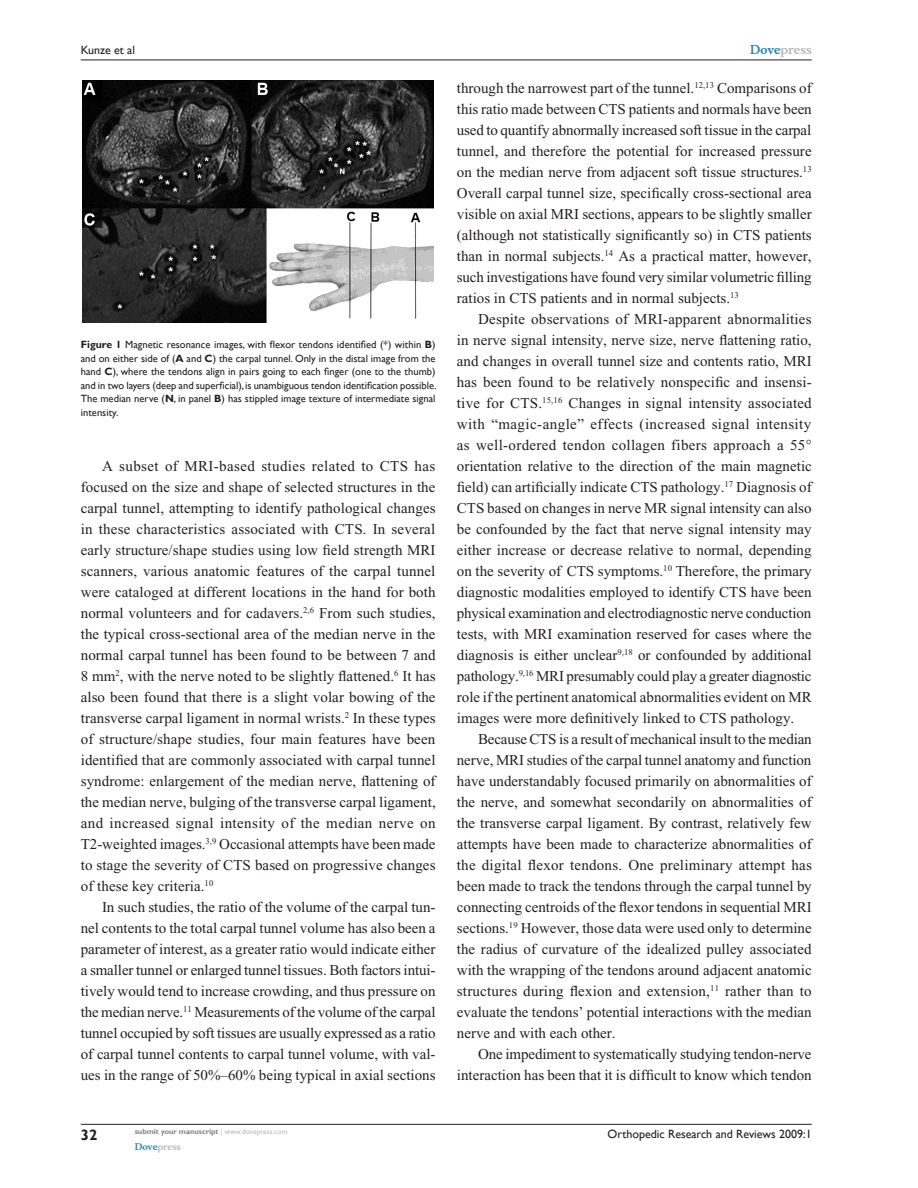
<style>
.page{position:relative;width:918px;height:1188px;background:#fff}
.page>*{position:absolute;margin:0;border:0;box-sizing:border-box;transform-origin:0 0}
.t1{font:15px/21px "Times New Roman";color:#231f20;text-align:justify}
.t2{font:700 15px "Gill Sans";color:#231f20}
.t3{font:12px "Gill Sans";color:#231f20}
.t4{font:700 12px "Musee";color:#b8b9bc}
.t5{font:10.5px/13.5px "Gill Sans";letter-spacing:.005em;color:#231f20;text-align:justify}
.t6{font:700 9px "Musee";color:#b8b9bc}
.t7{font:700 7.5px "Gill Sans";color:#808285}
.s1{color:#3485ae}
.s2{font-weight:700}
.s3{font-weight:400;color:#b8b9bc}
</style>
<div class="page">
<hr style="left:81px;top:1124px;width:731px;height:1px;background:#231f20">
<hr style="left:81px;top:60px;width:731px;height:1px;background:#231f20">
<img style="left:83px;top:81px;width:351px;height:242px">
<p class="t3" style="left:81px;top:43px;width:56px">Kunze et al</p>
<p class="t4" style="left:750px;top:43px;width:63px"><span class="s1">Dove</span>press</p>
<p class="t5" style="left:81px;top:338px;width:357px"><span class="s2">Figure 1</span> Magnetic resonance images, with flexor tendons identified (*) within <span class="s2">B</span>) and on either side of (<span class="s2">A</span> and <span class="s2">C</span>) the carpal tunnel. Only in the distal image from the hand <span class="s2">C</span>), where the tendons align in pairs going to each finger (one to the thumb) and in two layers (deep and superficial), is unambiguous tendon identification possible.<br>The median nerve (<span class="s2">N</span>, in panel <span class="s2">B</span>) has stippled image texture of intermediate signal intensity.</p>
<p class="t1" style="left:81px;top:455px;width:357px;text-indent:21px">A subset of MRI-based studies related to CTS has focused on the size and shape of selected structures in the carpal tunnel, attempting to identify pathological changes in these characteristics associated with CTS. In several early structure/shape studies using low field strength MRI scanners, various anatomic features of the carpal tunnel were cataloged at different locations in the hand for both normal volunteers and for cadavers.<sup>2,6</sup> From such studies, the typical cross-sectional area of the median nerve in the normal carpal tunnel has been found to be between 7 and 8 mm<sup>2</sup>, with the nerve noted to be slightly flattened.<sup>6</sup> It has also been found that there is a slight volar bowing of the transverse carpal ligament in normal wrists.<sup>2</sup> In these types of structure/shape studies, four main features have been identified that are commonly associated with carpal tunnel syndrome: enlargement of the median nerve, flattening of the median nerve, bulging of the transverse carpal ligament, and increased signal intensity of the median nerve on T2-weighted images.<sup>3,9</sup> Occasional attempts have been made to stage the severity of CTS based on progressive changes of these key criteria.<sup>10</sup></p>
<p class="t1" style="left:81px;top:896px;width:356px;text-indent:21px">In such studies, the ratio of the volume of the carpal tun&shy;nel contents to the total carpal tunnel volume has also been a parameter of interest, as a greater ratio would indicate either a smaller tunnel or enlarged tunnel tissues. Both factors intui&shy;tively would tend to increase crowding, and thus pressure on the median nerve.<sup>11</sup> Measurements of the volume of the carpal tunnel occupied by soft tissues are usually expressed as a ratio of carpal tunnel contents to carpal tunnel volume, with val&shy;ues in the range of 50%–60% being typical in axial sections</p>
<p class="t1" style="left:457px;top:77px;width:356px">through the narrowest part of the tunnel.<sup>12,13</sup> Comparisons of this ratio made between CTS patients and normals have been used to quantify abnormally increased soft tissue in the carpal tunnel, and therefore the potential for increased pressure on the median nerve from adjacent soft tissue structures.<sup>13<br></sup>Overall carpal tunnel size, specifically cross-sectional area visible on axial MRI sections, appears to be slightly smaller (although not statistically significantly so) in CTS patients than in normal subjects.<sup>14</sup> As a practical matter, however, such investigations have found very similar volumetric filling ratios in CTS patients and in normal subjects.<sup>13</sup></p>
<p class="t1" style="left:457px;top:308px;width:356px;text-align:left;text-indent:21px">Despite observations of MRI-apparent abnormalities in nerve signal intensity, nerve size, nerve flattening ratio, and changes in overall tunnel size and contents ratio, MRI has been found to be relatively nonspecific and insensi&shy;tive for CTS.<sup>15,16</sup> Changes in signal intensity associated with “magic-angle” effects (increased signal intensity as well-ordered tendon collagen fibers approach a 55 orientation relative to the direction of the main magnetic field) can artificially indicate CTS pathology.<sup>17</sup> Diagnosis of CTS based on changes in nerve MR signal intensity can also be confounded by the fact that nerve signal intensity may either increase or decrease relative to normal, depending on the severity of CTS symptoms.<sup>10</sup> Therefore, the primary diagnostic modalities employed to identify CTS have been physical examination and electrodiagnostic nerve conduction tests, with MRI examination reserved for cases where the diagnosis is either unclear<sup>9,18</sup> or confounded by additional pathology.<sup>9,16</sup> MRI presumably could play a greater diagnostic role if the pertinent anatomical abnormalities evident on MR images were more definitively linked to CTS pathology.</p>
<p class="t1" style="left:457px;top:728px;width:356px;text-indent:21px">Because CTS is a result of mechanical insult to the median nerve, MRI studies of the carpal tunnel anatomy and function have understandably focused primarily on abnormalities of the nerve, and somewhat secondarily on abnormalities of the transverse carpal ligament. By contrast, relatively few attempts have been made to characterize abnormalities of the digital flexor tendons. One preliminary attempt has been made to track the tendons through the carpal tunnel by connecting centroids of the flexor tendons in sequential MRI sections.<sup>19</sup> However, those data were used only to determine the radius of curvature of the idealized pulley associated with the wrapping of the tendons around adjacent anatomic structures during flexion and extension,<sup>11</sup> rather than to evaluate the tendons’ potential interactions with the median nerve and with each other.</p>
<p class="t1" style="left:457px;top:1043px;width:356px;text-align:right">One impediment to systematically studying tendon-nerve interaction has been that it is difficult to know which tendon</p>
<p class="t2" style="left:81px;top:1126px;width:18px">32</p>
<p class="t3" style="left:608px;top:1127px;width:206px">Orthopedic Research and Reviews 2009:1</p>
<p class="t7" style="left:135px;top:1127px;width:154px">submit your manuscript <span class="s3">| www.dovepress.com</span></p>
<p class="t6" style="left:135px;top:1141px;width:48px"><span class="s1">Dove</span>press</p>
</div>
